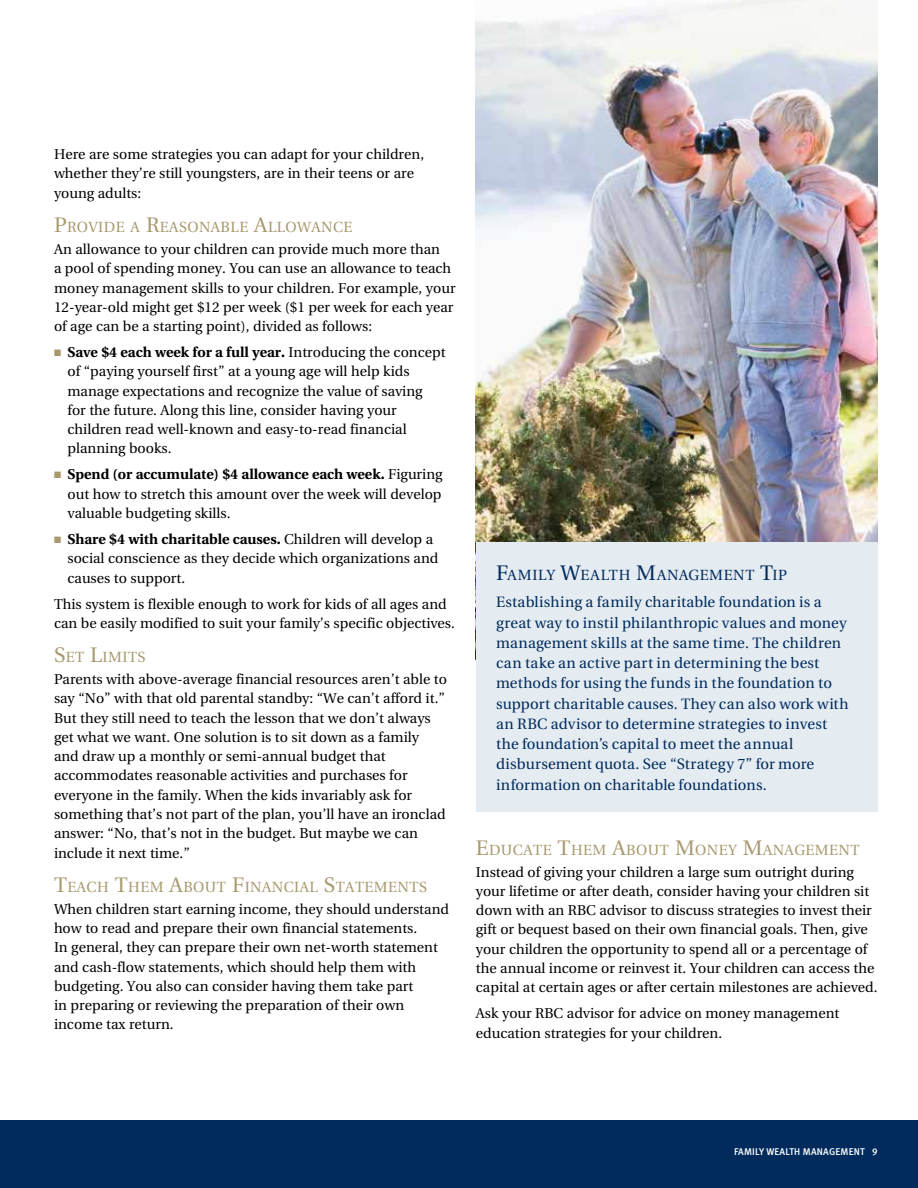
<style>
.page{position:relative;width:918px;height:1188px;background:#fff}
.page>*{position:absolute;margin:0;border:0;box-sizing:border-box;transform-origin:0 0}
.t1{font:15px/20.2px "Utopia";letter-spacing:.01em;color:#002b5c}
.t2{font:14.7px "Utopia";letter-spacing:.03em;color:#a8996e}
.t3{font:14.7px "Utopia";letter-spacing:.04em;color:#002b5c}
.t4{font:14.25px/19.4px "Utopia";color:#000}
.t5{font:9.75px "Meta Medium LF";letter-spacing:.02em;color:#fff}
.s1{font-size:21px}
.s2{color:#a8996e}
.s3{font-weight:700}
</style>
<div class="page">
<div style="left:0;top:1120px;width:918px;height:68px;background:#002b5c"></div>
<img style="left:476px;top:0;width:402px;height:542px">
<div style="left:476px;top:542px;width:402px;height:270px;background:#e4ebf1"></div>
<p class="t4" style="left:54px;top:145px;width:372px">Here are some strategies you can adapt for your children, whether they’re still youngsters, are in their teens or are young adults:</p>
<p class="t2" style="left:54px;top:219px;width:300px"><span class="s1">P</span>ROVIDE A <span class="s1">R</span>EASONABLE <span class="s1">A</span>LLOWANCE</p>
<p class="t4" style="left:54px;top:240px;width:403px">An allowance to your children can provide much more than<br>a pool of spending money. You can use an allowance to teach money management skills to your children. For example, your 12-year-old might get $12 per week ($1 per week for each year of age can be a starting point), divided as follows:</p>
<p class="t4" style="left:68px;top:343px;width:380px;text-indent:-13px"><span class="s2">■</span> <span class="s3">Save $4 each week for a full year.</span> Introducing the concept of “paying yourself first” at a young age will help kids manage expectations and recognize the value of saving<br>for the future. Along this line, consider having your children read well-known and easy-to-read financial planning books.</p>
<p class="t4" style="left:68px;top:465px;width:377px;text-align:justify;text-indent:-13px"><span class="s2">■</span> <span class="s3">Spend (or accumulate) $4 allowance each week.</span> Figuring out how to stretch this amount over the week will develop valuable budgeting skills.</p>
<p class="t4" style="left:68px;top:530px;width:372px;text-indent:-13px"><span class="s2">■</span> <span class="s3">Share $4 with charitable causes.</span> Children will develop a social conscience as they decide which organizations and causes to support.</p>
<p class="t4" style="left:54px;top:594px;width:402px">This system is flexible enough to work for kids of all ages and can be easily modified to suit your family’s specific objectives.</p>
<p class="t2" style="left:54px;top:649px;width:93px"><span class="s1">S</span>ET <span class="s1">L</span>IMITS</p>
<p class="t4" style="left:54px;top:670px;width:395px">Parents with above-average financial resources aren’t able to say “No” with that old parental standby: “We can’t afford it.” But they still need to teach the lesson that we don’t always get what we want. One solution is to sit down as a family and draw up a monthly or semi-annual budget that accommodates reasonable activities and purchases for everyone in the family. When the kids invariably ask for something that’s not part of the plan, you’ll have an ironclad answer: “No, that’s not in the budget. But maybe we can include it next time.”</p>
<p class="t2" style="left:54px;top:879px;width:374px"><span class="s1">T</span>EACH <span class="s1">T</span>HEM <span class="s1">A</span>BOUT <span class="s1">F</span>INANCIAL <span class="s1">S</span>TATEMENTS</p>
<p class="t4" style="left:54px;top:900px;width:397px">When children start earning income, they should understand how to read and prepare their own financial statements.<br>In general, they can prepare their own net-worth statement and cash-flow statements, which should help them with budgeting. You also can consider having them take part<br>in preparing or reviewing the preparation of their own income tax return.</p>
<p class="t3" style="left:496px;top:567px;width:292px"><span class="s1">F</span>AMILY <span class="s1">W</span>EALTH <span class="s1">M</span>ANAGEMENT <span class="s1">T</span>IP</p>
<p class="t1" style="left:496px;top:592px;width:354px">Establishing a family charitable foundation is a great way to instil philanthropic values and money management skills at the same time. The children can take an active part in determining the best methods for using the funds in the foundation to support charitable causes. They can also work with an RBC advisor to determine strategies to invest the foundation’s capital to meet the annual disbursement quota. See “Strategy 7” for more information on charitable foundations.</p>
<p class="t2" style="left:476px;top:842px;width:385px"><span class="s1">E</span>DUCATE <span class="s1">T</span>HEM <span class="s1">A</span>BOUT <span class="s1">M</span>ONEY <span class="s1">M</span>ANAGEMENT</p>
<p class="t4" style="left:476px;top:862px;width:403px">Instead of giving your children a large sum outright during your lifetime or after death, consider having your children sit down with an RBC advisor to discuss strategies to invest their gift or bequest based on their own financial goals. Then, give your children the opportunity to spend all or a percentage of the annual income or reinvest it. Your children can access the capital at certain ages or after certain milestones are achieved.</p>
<p class="t4" style="left:476px;top:1004px;width:365px">Ask your RBC advisor for advice on money management education strategies for your children.</p>
<p class="t5" style="left:734px;top:1146px;width:145px">FAMILY WEALTH MANAGEMENT 9</p>
</div>
